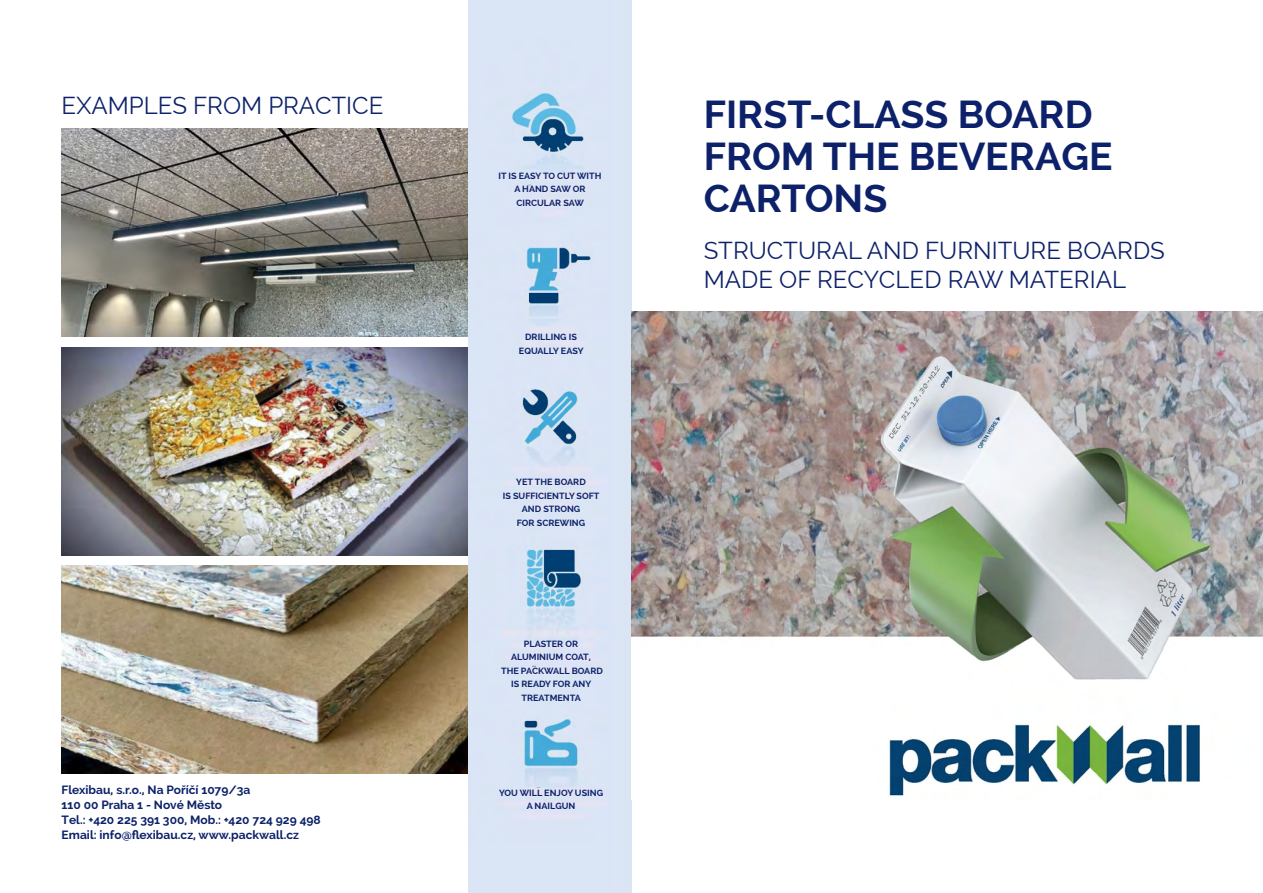
<style>
.page{position:relative;width:1263px;height:893px;background:#fff}
.page>*{position:absolute;margin:0;border:0;box-sizing:border-box;transform-origin:0 0}
.t1{font:700 39px/42px "Raleway";color:#0c2169}
.t2{font:24px/28.8px "Raleway";color:#0c2169}
.t3{font:700 12px/15px "Raleway";color:#0c2169}
.t4{font:700 9px/13.5px "Raleway";color:#0c2169;text-align:center}
</style>
<div class="page">
<img style="left:62px;top:348px;width:406px;height:208px">
<img style="left:62px;top:566px;width:406px;height:208px">
<img style="left:62px;top:129px;width:406px;height:208px">
<img style="left:468px;top:0;width:163px;height:893px">
<img style="left:631px;top:311px;width:632px;height:485px">
<h2 class="t2" style="left:62px;top:91px;width:323px">EXAMPLES FROM PRACTICE</h2>
<h3 class="t3" style="left:62px;top:782px;width:261px">Flexibau, s.r.o., Na Poříčí 1079/3a<br>110 00 Praha 1 - Nové Město<br>Tel.: +420 225 391 300, Mob.: +420 724 929 498<br>Email: info@flexibau.cz, www.packwall.cz</h3>
<p class="t4" style="left:498px;top:169px;width:104px">IT IS EASY TO CUT WITH<br>A HAND SAW OR<br>CIRCULAR SAW</p>
<p class="t4" style="left:519px;top:331px;width:66px">DRILLING IS<br>EQUALLY EASY</p>
<p class="t4" style="left:503px;top:475px;width:98px">YET THE BOARD<br>IS SUFFICIENTLY SOFT<br>AND STRONG<br>FOR SCREWING</p>
<p class="t4" style="left:501px;top:637px;width:103px">PLASTER OR<br>ALUMINIUM COAT,<br>THE PACKWALL BOARD<br>IS READY FOR ANY<br>TREATMENTA</p>
<p class="t4" style="left:499px;top:786px;width:105px">YOU WILL ENJOY USING<br>A NAILGUN</p>
<h1 class="t1" style="left:704px;top:94px;width:410px">FIRST-CLASS BOARD<br>FROM THE BEVERAGE<br>CARTONS</h1>
<h2 class="t2" style="left:704px;top:236px;width:463px">STRUCTURAL AND FURNITURE BOARDS<br>MADE OF RECYCLED RAW MATERIAL</h2>
</div>
